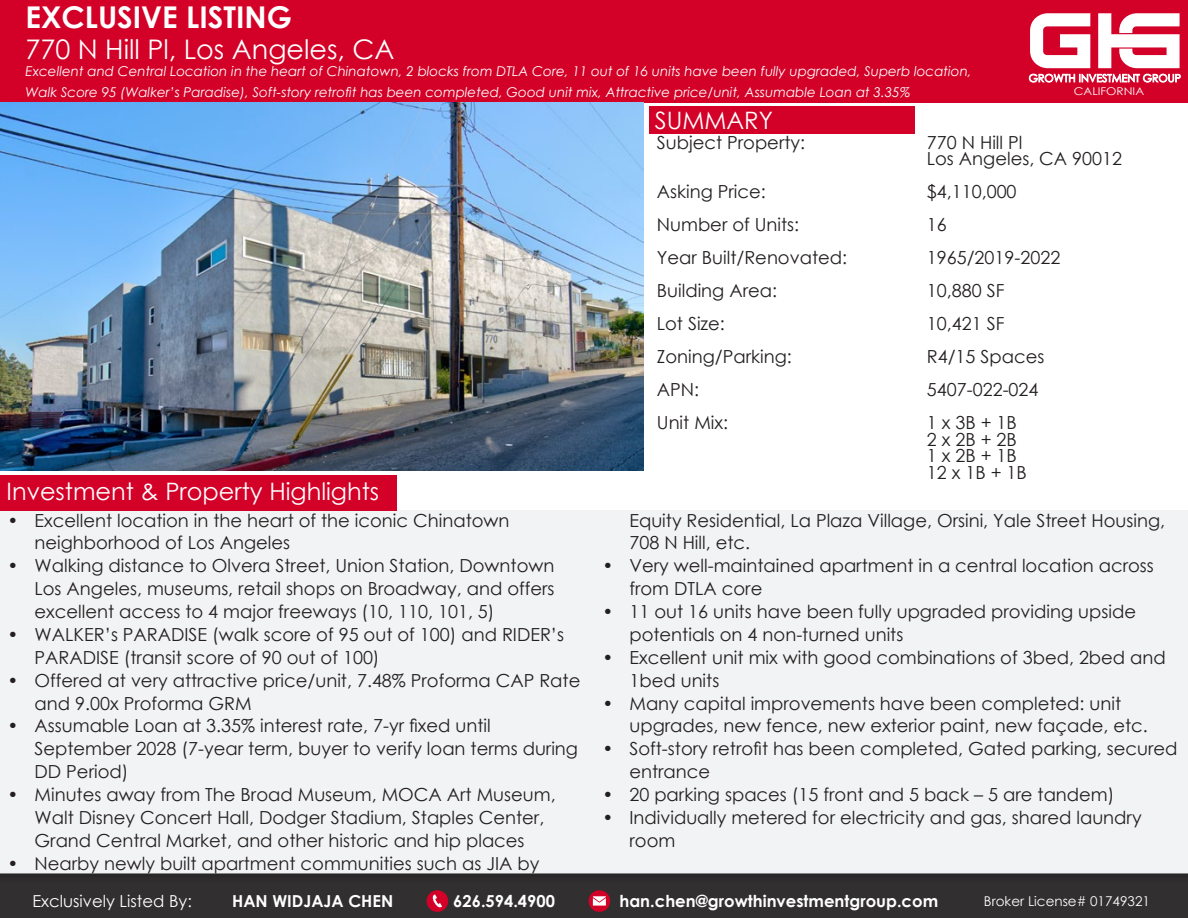
<style>
.page{position:relative;width:1188px;height:918px;background:#fff}
.page>*{position:absolute;margin:0;border:0;box-sizing:border-box;transform-origin:0 0}
.t1{font:700 30px "Century Gothic";color:#fff}
.for_sale{font:27px "Century Gothic";color:#fff}
.t2{font:24px "Century Gothic";color:#fff}
.t3{font:18px/22.8px "Century Gothic";color:#231f20}
.t4{font:700 16.5px "Century Gothic";color:#fff}
.t5{font:16.5px "Century Gothic";color:#fff}
.t6{font:italic 13.5px "Century Gothic";color:#fff}
.t7{font:13.5px "Century Gothic";color:#fff}
.t8{font:10.65px "Century Gothic";color:#fff;scale:1.12 1}
</style>
<div class="page">
<div style="left:0;top:871px;width:1188px;height:47px;background:#312f30"></div>
<div style="left:0;top:0;width:1188px;height:103px;background:#d30028"></div>
<svg style="left:1029px;top:13px;width:151px;height:69px"></svg>
<div style="left:427px;top:890px;width:21px;height:22px;background:#d30028;border-radius:50%"></div>
<svg style="left:432px;top:894px;width:10px;height:14px"></svg>
<div style="left:589px;top:890px;width:21px;height:22px;background:#d30028;border-radius:50%"></div>
<svg style="left:593px;top:896px;width:13px;height:10px"></svg>
<div style="left:0;top:510px;width:1188px;height:364px;background:#f2f3f4"></div>
<div style="left:0;top:475px;width:396px;height:36px;background:#d30028"></div>
<img style="left:0;top:103px;width:643px;height:368px">
<div style="left:649px;top:106px;width:266px;height:28px;background:#d30028"></div>
<p class="t1" style="left:26px;top:-6px;width:268px">EXCLUSIVE LISTING</p>
<p class="for_sale" style="left:26px;top:30px;width:370px">770 N Hill Pl, Los Angeles, CA</p>
<p class="t1" style="left:32px;top:10px;width:578px">Exclusive Listing- Los Robles Apartments</p>
<p class="for_sale" style="left:32px;top:50px;width:533px">262N Los Robles | Pasadena | CA 91007</p>
<p class="t6" style="left:26px;top:62px;width:948px">Excellent and Central Location in the heart of Chinatown, 2 blocks from DTLA Core, 11 out of 16 units have been fully upgraded, Superb location,</p>
<p class="t6" style="left:26px;top:83px;width:886px">Walk Score 95 (Walker’s Paradise), Soft-story retrofit has been completed, Good unit mix, Attractive price/unit, Assumable Loan at 3.35%</p>
<p class="t3" style="left:657px;top:130px;width:150px">Subject Property:</p>
<p class="t3" style="left:927px;top:130px;width:97px">770 N Hill Pl</p>
<p class="t3" style="left:927px;top:147px;width:197px">Los Angeles, CA 90012</p>
<p class="t3" style="left:657px;top:180px;width:111px">Asking Price:</p>
<p class="t3" style="left:927px;top:180px;width:91px">$4,110,000</p>
<p class="t3" style="left:657px;top:213px;width:144px">Number of Units:</p>
<p class="t3" style="left:927px;top:213px;width:21px">16</p>
<p class="t3" style="left:657px;top:246px;width:192px">Year Built/Renovated:</p>
<p class="t3" style="left:927px;top:246px;width:135px">1965/2019-2022</p>
<p class="t3" style="left:657px;top:279px;width:122px">Building Area:</p>
<p class="t3" style="left:927px;top:279px;width:79px">10,880 SF</p>
<p class="t3" style="left:657px;top:312px;width:70px">Lot Size:</p>
<p class="t3" style="left:927px;top:312px;width:79px">10,421 SF</p>
<p class="t3" style="left:657px;top:345px;width:137px">Zoning/Parking:</p>
<p class="t3" style="left:927px;top:345px;width:119px">R4/15 Spaces</p>
<p class="t3" style="left:657px;top:378px;width:44px">APN:</p>
<p class="t3" style="left:927px;top:378px;width:113px">5407-022-024</p>
<p class="t3" style="left:657px;top:411px;width:73px">Unit Mix:</p>
<p class="t3" style="left:927px;top:411px;width:92px">1 x 3B + 1B</p>
<p class="t3" style="left:927px;top:427px;width:92px">2 x 2B + 2B</p>
<p class="t3" style="left:927px;top:444px;width:92px">1 x 2B + 1B</p>
<p class="t3" style="left:927px;top:460px;width:102px">12 x 1B + 1B</p>
<p class="t2" style="left:7px;top:474px;width:374px">Investment &amp; Property Highlights</p>
<p class="t8" style="left:1074px;top:83px;width:64px">CALIFORNIA</p>
<p class="t2" style="left:655px;top:104px;width:120px">SUMMARY</p>
<p class="t3" style="left:35px;top:508px;width:476px;text-indent:-27px">• Excellent location in the heart of the iconic Chinatown neighborhood of Los Angeles</p>
<p class="t3" style="left:35px;top:554px;width:522px;text-align:justify;text-indent:-27px">• Walking distance to Olvera Street, Union Station, Downtown Los Angeles, museums, retail shops on Broadway, and offers excellent access to 4 major freeways (10, 110, 101, 5)</p>
<p class="t3" style="left:35px;top:623px;width:531px;text-indent:-27px">• WALKER’s PARADISE (walk score of 95 out of 100) and RIDER’s<br>PARADISE (transit score of 90 out of 100)</p>
<p class="t3" style="left:35px;top:669px;width:547px;text-indent:-27px">• Offered at very attractive price/unit, 7.48% Proforma CAP Rate and 9.00x Proforma GRM</p>
<p class="t3" style="left:35px;top:714px;width:545px;text-indent:-27px">• Assumable Loan at 3.35% interest rate, 7-yr fixed until<br>September 2028 (7-year term, buyer to verify loan terms during<br>DD Period)</p>
<p class="t3" style="left:35px;top:783px;width:523px;text-indent:-27px">• Minutes away from The Broad Museum, MOCA Art Museum,<br>Walt Disney Concert Hall, Dodger Stadium, Staples Center,<br>Grand Central Market, and other historic and hip places</p>
<p class="t3" style="left:8px;top:852px;width:533px">• Nearby newly built apartment communities such as JIA by</p>
<p class="t3" style="left:629px;top:508px;width:537px">Equity Residential, La Plaza Village, Orsini, Yale Street Housing,<br>708 N Hill, etc.</p>
<p class="t3" style="left:629px;top:554px;width:526px;text-indent:-27px">• Very well-maintained apartment in a central location across from DTLA core</p>
<p class="t3" style="left:629px;top:600px;width:508px;text-indent:-27px">• 11 out 16 units have been fully upgraded providing upside potentials on 4 non-turned units</p>
<p class="t3" style="left:629px;top:646px;width:538px;text-indent:-27px">• Excellent unit mix with good combinations of 3bed, 2bed and<br>1bed units</p>
<p class="t3" style="left:629px;top:691px;width:520px;text-indent:-27px">• Many capital improvements have been completed: unit upgrades, new fence, new exterior paint, new façade, etc.</p>
<p class="t3" style="left:629px;top:737px;width:550px;text-indent:-27px">• Soft-story retrofit has been completed, Gated parking, secured entrance</p>
<p class="t3" style="left:602px;top:783px;width:514px">• 20 parking spaces (15 front and 5 back – 5 are tandem)</p>
<p class="t3" style="left:629px;top:806px;width:514px;text-indent:-27px">• Individually metered for electricity and gas, shared laundry room</p>
<p class="t5" style="left:32px;top:890px;width:161px">Exclusively Listed By:</p>
<p class="t4" style="left:232px;top:888px;width:163px">HAN WIDJAJA CHEN</p>
<p class="t4" style="left:453px;top:888px;width:103px">626.594.4900</p>
<p class="t4" style="left:619px;top:888px;width:320px">han.chen@growthinvestmentgroup.com</p>
<p class="t7" style="left:984px;top:892px;width:167px">Broker License# 01749321</p>
</div>
